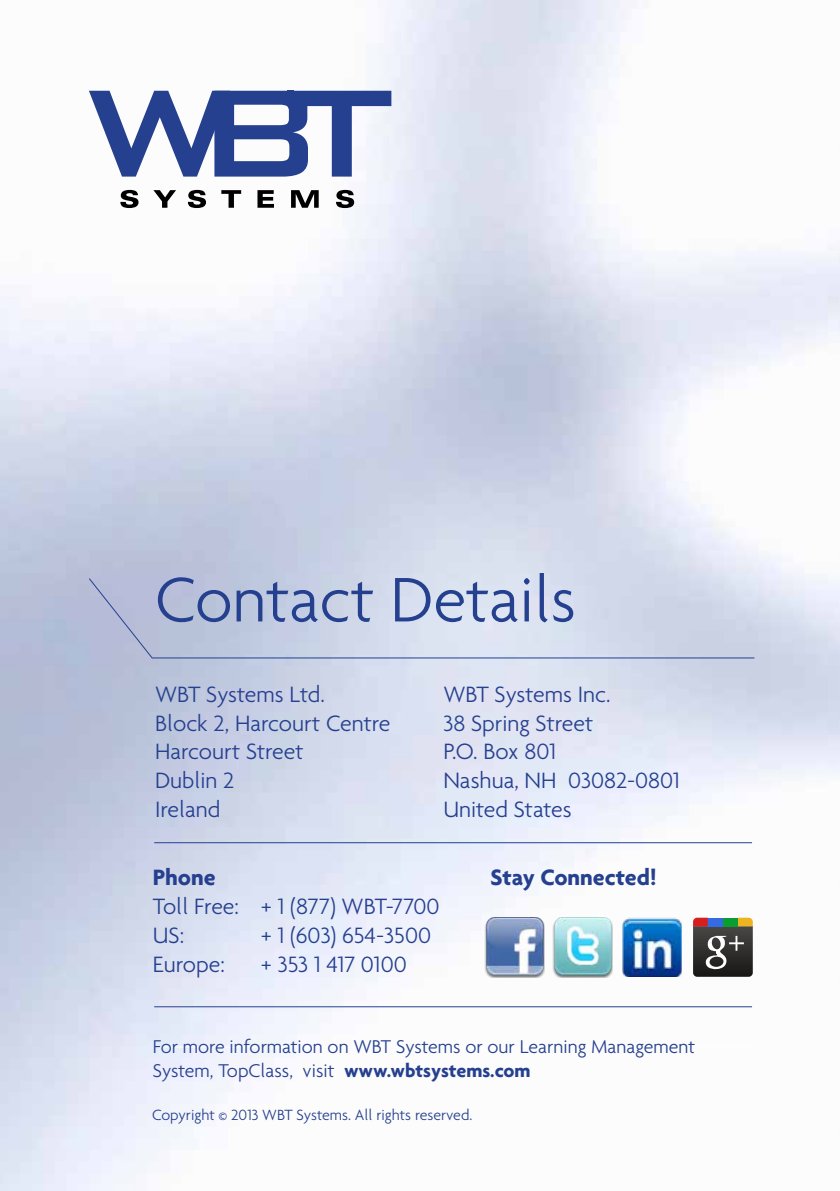
<style>
.page{position:relative;width:840px;height:1191px;background:#fff}
.page>*{position:absolute;margin:0;border:0;box-sizing:border-box;transform-origin:0 0}
.t1{font:300 68px "Agenda";color:#25408f}
.t2{font:300 24px/28.8px "Agenda";color:#25408f}
.t3{font:700 24px "Agenda";color:#25408f}
.t4{font:300 20px/24px "Agenda";color:#25408f}
.t5{font:300 16px "Agenda";color:#25408f}
.s1{font-weight:700}
</style>
<div class="page">
<img style="left:0;top:0;width:839px;height:1191px">
<svg style="left:88px;top:577px;width:667px;height:82px;background:#c9d1e5"></svg>
<hr style="left:154px;top:842px;width:597px;height:1px;background:#25408f">
<hr style="left:154px;top:1006px;width:597px;height:1px;background:#25408f">
<hr style="left:154px;top:1046px;width:597px;height:1px;background:#fff">
<svg style="left:120px;top:190px;width:18px;height:18px"></svg>
<svg style="left:153px;top:190px;width:23px;height:18px"></svg>
<svg style="left:188px;top:190px;width:18px;height:18px"></svg>
<svg style="left:221px;top:190px;width:20px;height:18px"></svg>
<svg style="left:257px;top:190px;width:17px;height:18px"></svg>
<svg style="left:291px;top:190px;width:27px;height:18px"></svg>
<svg style="left:336px;top:190px;width:18px;height:18px"></svg>
<svg style="left:89px;top:91px;width:302px;height:86px"></svg>
<img style="left:482px;top:915px;width:64px;height:64px">
<img style="left:550px;top:915px;width:64px;height:64px">
<img style="left:621px;top:917px;width:60px;height:59px">
<svg style="left:692px;top:917px;width:60px;height:59px;background:#55544e"></svg>
<h1 class="t1" style="left:155px;top:560px;width:422px">Contact Details</h1>
<p class="t2" style="left:155px;top:679px;width:171px">WBT Systems Ltd.</p>
<p class="t2" style="left:443px;top:679px;width:169px">WBT Systems Inc.</p>
<p class="t2" style="left:155px;top:708px;width:237px">Block 2, Harcourt Centre</p>
<p class="t2" style="left:443px;top:708px;width:151px">38 Spring Street</p>
<p class="t2" style="left:155px;top:737px;width:150px">Harcourt Street</p>
<p class="t2" style="left:443px;top:737px;width:114px">P.O. Box 801</p>
<p class="t2" style="left:155px;top:765px;width:81px">Dublin 2</p>
<p class="t2" style="left:443px;top:765px;width:238px">Nashua, NH 03082-0801</p>
<p class="t2" style="left:155px;top:794px;width:67px">Ireland</p>
<p class="t2" style="left:443px;top:794px;width:130px">United States</p>
<p class="t3" style="left:153px;top:863px;width:64px">Phone</p>
<p class="t2" style="left:153px;top:891px;width:288px">Toll Free: + 1 (877) WBT-7700<br>US:</p>
<p class="t2" style="left:261px;top:920px;width:171px">+ 1 (603) 654-3500</p>
<p class="t2" style="left:153px;top:949px;width:74px">Europe:</p>
<p class="t2" style="left:261px;top:949px;width:147px">+ 353 1 417 0100</p>
<p class="t3" style="left:490px;top:862px;width:167px">Stay Connected!</p>
<p class="t4" style="left:153px;top:1034px;width:543px">For more information on WBT Systems or our Learning Management<br>System, TopClass, visit <span class="s1">www.wbtsystems.com</span></p>
<p class="t5" style="left:152px;top:1105px;width:322px">Copyright © 2013 WBT Systems. All rights reserved.</p>
</div>
